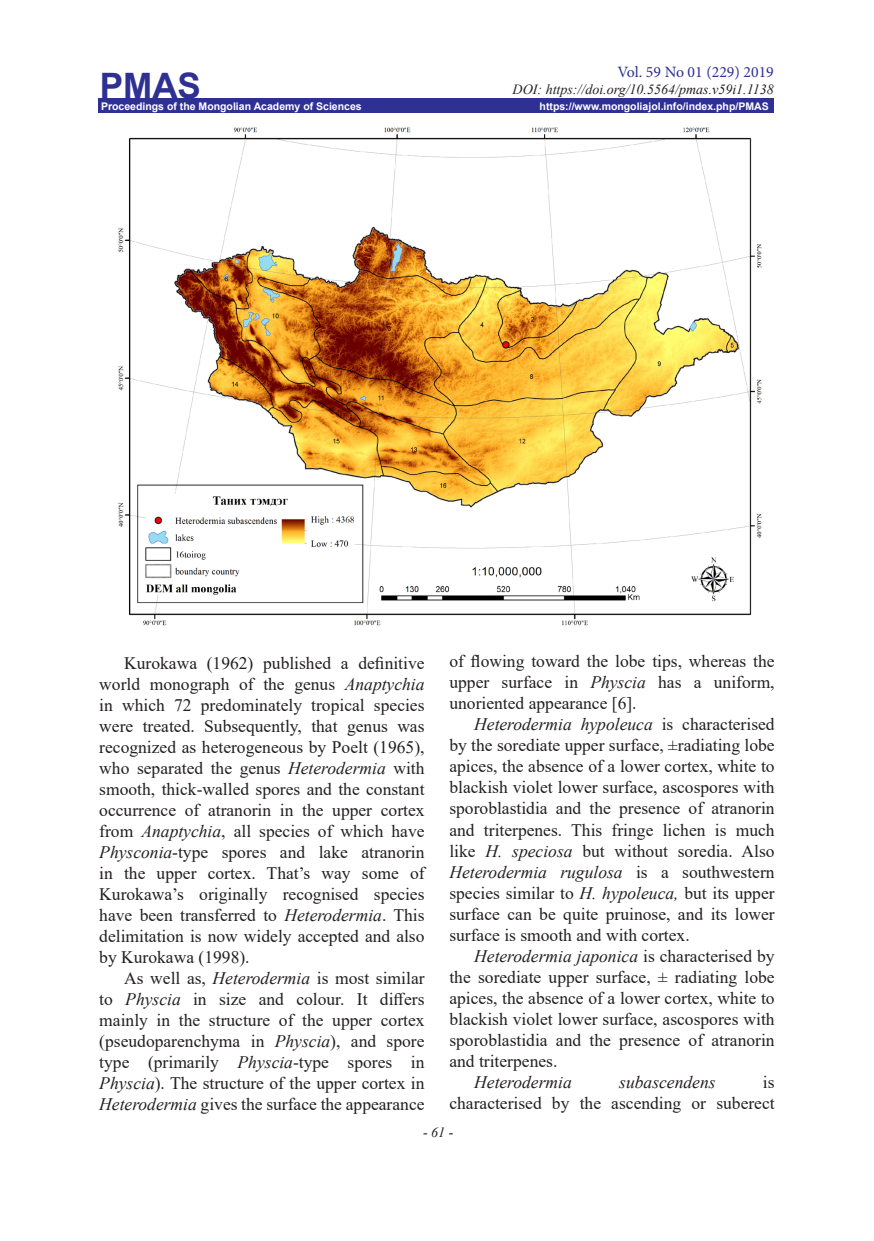
<style>
.page{position:relative;width:874px;height:1241px;background:#fff}
.page>*{position:absolute;margin:0;border:0;box-sizing:border-box;transform-origin:0 0}
.t1{font:700 35px "Arial";color:#2e3092}
.t2{font:17.5px/21px "Times New Roman";color:#231f20;text-align:justify}
.t3{font:italic 17.5px "Times New Roman";color:#231f20}
.t4{font:15.75px "Minion Pro";color:#2e3092}
.t5{font:italic 14px "Times New Roman";color:#231f20}
.t6{font:700 10.5px "Arial";color:#fff}
.s1{font-style:italic}
</style>
<div class="page">
<div style="left:98px;top:98px;width:675px;height:15px;background:#2e3092"></div>
<img style="left:118px;top:127px;width:644px;height:499px">
<p class="t4" style="left:617px;top:61px;width:158px">Vol. 59 No 01 (229) 2019</p>
<p class="t5" style="left:512px;top:79px;width:262px">DOI: https://doi.org/10.5564/pmas.v59i1.1138</p>
<h1 class="t1" style="left:100px;top:63px;width:103px">PMAS</h1>
<p class="t6" style="left:101px;top:99px;width:262px">Proceedings of the Mongolian Academy of Sciences</p>
<p class="t6" style="left:539px;top:99px;width:230px">https://www.mongoliajol.info/index.php/PMAS</p>
<p class="t4" style="left:619px;top:68px;width:158px">Vol. 58 No 01 (225) 2018</p>
<p class="t2" style="left:99px;top:652px;width:326px;text-indent:25px">Kurokawa (1962) published a definitive world monograph of the genus <span class="s1">Anaptychia </span>in which 72 predominately tropical species were treated. Subsequently, that genus was recognized as heterogeneous by Poelt (1965), who separated the genus <span class="s1">Heterodermia</span> with smooth, thick-walled spores and the constant occurrence of atranorin in the upper cortex from <span class="s1">Anaptychia</span>, all species of which have <span class="s1">Physconia</span>-type spores and lake atranorin in the upper cortex. That’s way some of Kurokawa’s originally recognised species have been transferred to <span class="s1">Heterodermia</span>. This delimitation is now widely accepted and also by Kurokawa (1998).</p>
<p class="t2" style="left:99px;top:967px;width:326px;text-indent:25px">As well as, <span class="s1">Heterodermia</span> is most similar to <span class="s1">Physcia</span> in size and colour. It differs mainly in the structure of the upper cortex (pseudoparenchyma in <span class="s1">Physcia</span>), and spore type (primarily <span class="s1">Physcia</span>-type spores in <span class="s1">Physcia</span>). The structure of the upper cortex in <span class="s1">Heterodermia</span> gives the surface the appearance</p>
<p class="t2" style="left:449px;top:650px;width:326px">of flowing toward the lobe tips, whereas the upper surface in <span class="s1">Physcia</span> has a uniform, unoriented appearance [6].</p>
<p class="t2" style="left:449px;top:713px;width:326px;text-indent:25px"><span class="s1">Heterodermia hypoleuca</span> is characterised by the sorediate upper surface, ±radiating lobe apices, the absence of a lower cortex, white to blackish violet lower surface, ascospores with sporoblastidia and the presence of atranorin and triterpenes. This fringe lichen is much like <span class="s1">H. speciosa</span> but without soredia. Also <span class="s1">Heterodermia rugulosa</span> is a southwestern species similar to <span class="s1">H. hypoleuca,</span> but its upper surface can be quite pruinose, and its lower surface is smooth and with cortex.</p>
<p class="t2" style="left:449px;top:944px;width:326px;text-indent:25px"><span class="s1">Heterodermia japonica</span> is characterised by the sorediate upper surface, ± radiating lobe apices, the absence of a lower cortex, white to blackish violet lower surface, ascospores with sporoblastidia and the presence of atranorin and triterpenes.</p>
<p class="t3" style="left:474px;top:1069px;width:99px">Heterodermia</p>
<p class="t3" style="left:619px;top:1069px;width:98px">subascendens</p>
<p class="t2" style="left:449px;top:1070px;width:326px;text-align:right">is<br>characterised by the ascending or suberect</p>
<p class="t5" style="left:423px;top:1122px;width:32px">- 61 -</p>
</div>
